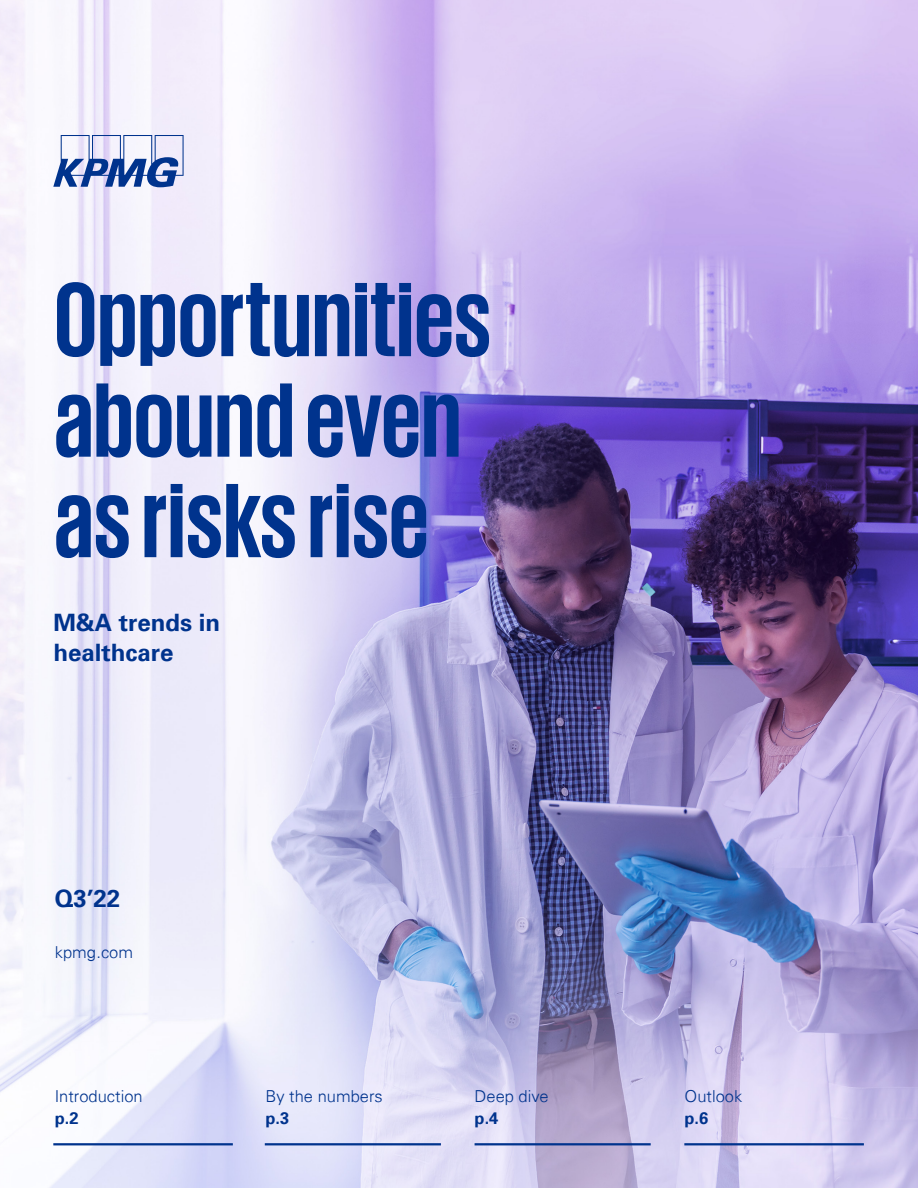
<style>
.page{position:relative;width:918px;height:1188px;background:#fff}
.page>*{position:absolute;margin:0;border:0;box-sizing:border-box;transform-origin:0 0}
.t1{font:700 108px/100.5px "KPMG";color:#00338d}
.t2{font:700 24px/30px "Univers";color:#00338d}
.t3{font:300 16.5px "Univers 45";color:#00338d}
.t4{font:700 16.5px "Univers";color:#00338d}
</style>
<div class="page">
<img style="left:0;top:0;width:918px;height:1188px">
<svg style="left:53px;top:135px;width:131px;height:52px"></svg>
<hr style="left:53px;top:1143px;width:180px;height:2px;background:#00338d">
<hr style="left:265px;top:1143px;width:176px;height:2px;background:#00338d">
<hr style="left:475px;top:1143px;width:176px;height:2px;background:#00338d">
<hr style="left:684px;top:1143px;width:180px;height:2px;background:#00338d">
<h1 class="t1" style="left:54px;top:266px;width:439px">Opportunities abound even as risks rise</h1>
<h2 class="t2" style="left:54px;top:608px;width:168px">M&amp;A trends in healthcare</h2>
<h2 class="t2" style="left:55px;top:885px;width:67px">Q3’22</h2>
<p class="t3" style="left:55px;top:942px;width:80px">kpmg.com</p>
<p class="t3" style="left:55px;top:1086px;width:90px">Introduction</p>
<p class="t4" style="left:55px;top:1109px;width:25px">p.2</p>
<p class="t3" style="left:265px;top:1086px;width:119px">By the numbers</p>
<p class="t4" style="left:265px;top:1109px;width:25px">p.3</p>
<p class="t3" style="left:475px;top:1086px;width:75px">Deep dive</p>
<p class="t4" style="left:475px;top:1109px;width:25px">p.4</p>
<p class="t3" style="left:685px;top:1086px;width:59px">Outlook</p>
<p class="t4" style="left:685px;top:1109px;width:25px">p.6</p>
</div>
